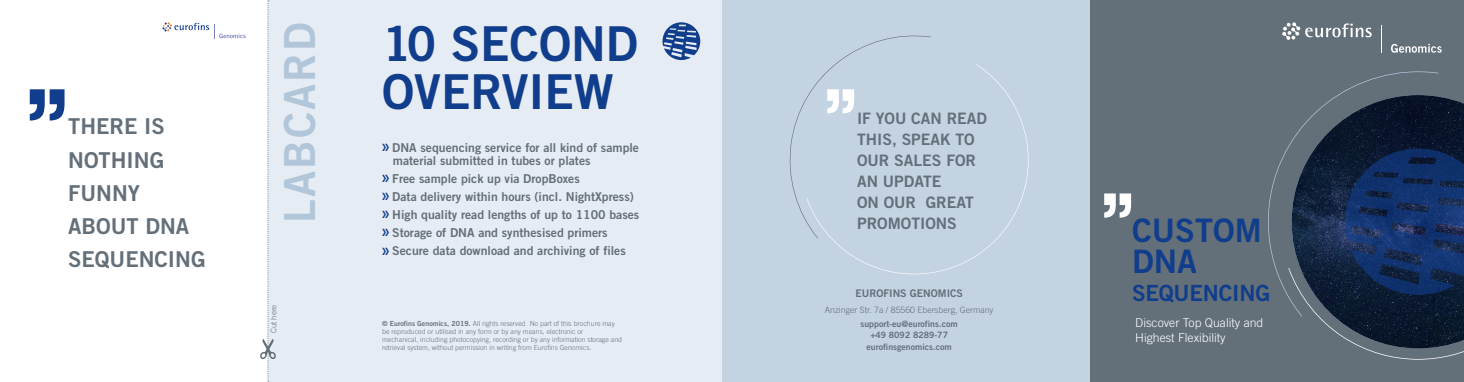
<style>
.page{position:relative;width:1464px;height:382px;background:#fff}
.page>*{position:absolute;margin:0;border:0;box-sizing:border-box;transform-origin:0 0}
.t1{font:48.12px/48.1px "Trade Gothic Bold Two";color:#103d8c}
.t2{font:42.88px "Trade Gothic Bold Two";letter-spacing:.05em;color:#b2c6da}
.t3{font:32.38px/31.5px "Trade Gothic Bold Two";color:#103d8c}
.t4{font:22.31px "Trade Gothic Bold Two";letter-spacing:-.01em;color:#103d8c}
.t5{font:21.88px/33.2px "Trade Gothic Bold Two";color:#636f79}
.t6{font:15.75px/21px "Trade Gothic Bold Two";color:#636f79}
.t7{font:12.25px/18.1px "Trade Gothic Bold Two";color:#636f79}
.t8{font:300 12.25px/14.9px "Trade Gothic";color:#fff}
.t9{font:10.5px "Trade Gothic Bold Two";color:#636f79}
.t10{font:8.75px/11.4px "Trade Gothic Bold Two";color:#636f79;text-align:center}
.t11{font:300 8.75px "Trade Gothic";color:#636f79}
.t12{font:300 7.88px "Trade Gothic";color:#636f79}
.t13{font:300 7px/7.9px "Trade Gothic";color:#636f79}
.s1{font-family:"Overpass";font-size:14px;color:#103d8c}
.s2{font-family:"Trade Gothic Bold Two";font-weight:400}
</style>
<div class="page">
<div style="left:362px;top:0;width:360px;height:382px;background:#e6ecf3"></div>
<div style="left:1089px;top:0;width:374px;height:382px;background:#636f79"></div>
<svg style="left:1301px;top:106px;width:162px;height:254px"></svg>
<svg style="left:1268px;top:71px;width:170px;height:245px"></svg>
<div style="left:722px;top:0;width:367px;height:382px;background:#c4d3e2"></div>
<svg style="left:832px;top:64px;width:197px;height:210px"></svg>
<svg style="left:789px;top:35px;width:142px;height:204px"></svg>
<div style="left:268px;top:0;width:94px;height:382px;background:#e6ecf3"></div>
<svg style="left:162px;top:22px;width:84px;height:16px"></svg>
<svg style="left:260px;top:0;width:16px;height:382px"></svg>
<svg style="left:1282px;top:22px;width:89px;height:18px"></svg>
<svg style="left:1391px;top:44px;width:50px;height:9px"></svg>
<svg style="left:827px;top:89px;width:27px;height:24px"></svg>
<svg style="left:1104px;top:193px;width:27px;height:25px"></svg>
<svg style="left:30px;top:89px;width:35px;height:32px"></svg>
<svg style="left:1345px;top:149px;width:118px;height:146px;background:#132d5e"></svg>
<svg style="left:662px;top:22px;width:38px;height:38px"></svg>
<h3 class="t5" style="left:68px;top:110px;width:139px">THERE IS<br>NOTHING<br>FUNNY<br>ABOUT DNA<br>SEQUENCING</h3>
<h2 class="t2" style="left:273px;top:223px;width:203px;rotate:-90deg">LABCARD</h2>
<p class="t12" style="left:269px;top:333px;width:30px;rotate:-90deg">Cut here</p>
<h1 class="t1" style="left:382px;top:19px;width:257px">10 SECOND<br>OVERVIEW</h1>
<h3 class="t7" style="left:393px;top:141px;width:248px;line-height:13.1px;text-indent:-11px"><span class="s1">»</span> DNA sequencing service for all kind of sample material submitted in tubes or plates</h3>
<h3 class="t7" style="left:382px;top:169px;width:259px"><span class="s1">»</span> Free sample pick up via DropBoxes<br><span class="s1">»</span> Data delivery within hours (incl. NightXpress) <span class="s1">»</span> High quality read lengths of up to 1100 bases <span class="s1">»</span> Storage of DNA and synthesised primers<br><span class="s1">»</span> Secure data download and archiving of files</h3>
<h3 class="t6" style="left:857px;top:108px;width:131px">IF YOU CAN READ<br>THIS, SPEAK TO<br>OUR SALES FOR<br>AN UPDATE<br>ON OUR GREAT<br>PROMOTIONS</h3>
<h3 class="t3" style="left:1132px;top:214px;width:131px">CUSTOM<br>DNA</h3>
<h3 class="t9" style="left:855px;top:286px;width:109px">EUROFINS GENOMICS</h3>
<h3 class="t4" style="left:1132px;top:279px;width:140px">SEQUENCING</h3>
<p class="t11" style="left:825px;top:305px;width:170px">Anzinger Str. 7a / 85560 Ebersberg, Germany</p>
<p class="t10" style="left:860px;top:318px;width:99px">support-eu@eurofins.com +49 8092 8289-77 eurofinsgenomics.com</p>
<p class="t13" style="left:382px;top:319px;width:241px"><span class="s2">© Eurofins Genomics, 2019.</span> All rights reserved. No part of this brochure may be reproduced or utilised in any form or by any means, electronic or<br>mechanical, including photocopying, recording or by any information storage and retrieval system, without permission in writing from Eurofins Genomics.</p>
<h3 class="t8" style="left:1135px;top:315px;width:130px">Discover Top Quality and<br>Highest Flexibility</h3>
</div>
